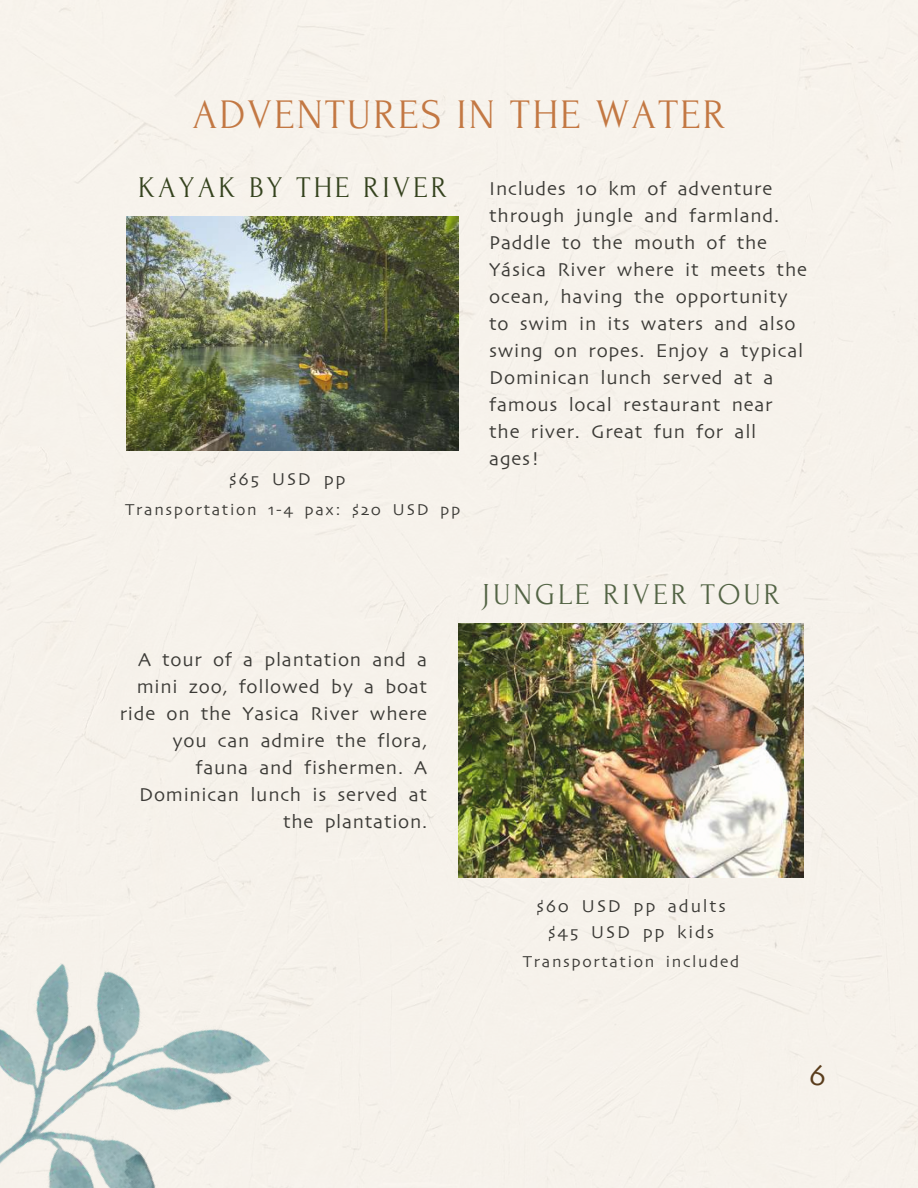
<style>
.page{position:relative;width:918px;height:1188px;background:#f6f2eb}
.page>*{position:absolute;margin:0;border:0;box-sizing:border-box;transform-origin:0 0}
.t1{font:42px "Forum";letter-spacing:.05em;color:#c37843}
.t2{font:30px "Forum";letter-spacing:.1em;color:#34421d}
.t3{font:30px "Forum";letter-spacing:.1em;color:#536445}
.t4{font:30px "Skia";color:#5a3d1c}
.t5{font:19.5px/27px "Skia";letter-spacing:.035em;color:#3b3a36;text-align:right}
.t6{font:18px/25.2px "Skia";letter-spacing:.1em;color:#3b3a36;text-align:center}
.t7{font:16.5px "Skia";letter-spacing:.1em;color:#3b3a36}
</style>
<div class="page">
<img style="left:459px;top:624px;width:344px;height:254px">
<img style="left:126px;top:216px;width:333px;height:234px">
<img style="left:0;top:904px;width:292px;height:284px">
<h1 class="t1" style="left:193px;top:92px;width:534px">ADVENTURES IN THE WATER</h1>
<h2 class="t2" style="left:138px;top:171px;width:310px">KAYAK BY THE RIVER</h2>
<p class="t6" style="left:229px;top:466px;width:118px">$65 USD pp</p>
<p class="t7" style="left:125px;top:500px;width:336px">Transportation 1-4 pax: $20 USD pp</p>
<p class="t5" style="left:489px;top:175px;width:319px;text-align:left">Includes 10 km of adventure through jungle and farmland.<br>Paddle to the mouth of the<br>Yásica River where it meets the ocean, having the opportunity to swim in its waters and also swing on ropes. Enjoy a typical<br>Dominican lunch served at a famous local restaurant near the river. Great fun for all ages!</p>
<p class="t5" style="left:120px;top:646px;width:309px">A tour of a plantation and a mini zoo, followed by a boat ride on the Yasica River where you can admire the flora, fauna and fishermen. A<br>Dominican lunch is served at the plantation.</p>
<h2 class="t3" style="left:482px;top:578px;width:300px">JUNGLE RIVER TOUR</h2>
<p class="t6" style="left:536px;top:894px;width:191px">$60 USD pp adults $45 USD pp kids</p>
<p class="t7" style="left:523px;top:953px;width:218px">Transportation included</p>
<h2 class="t4" style="left:809px;top:1058px;width:19px">6</h2>
</div>
